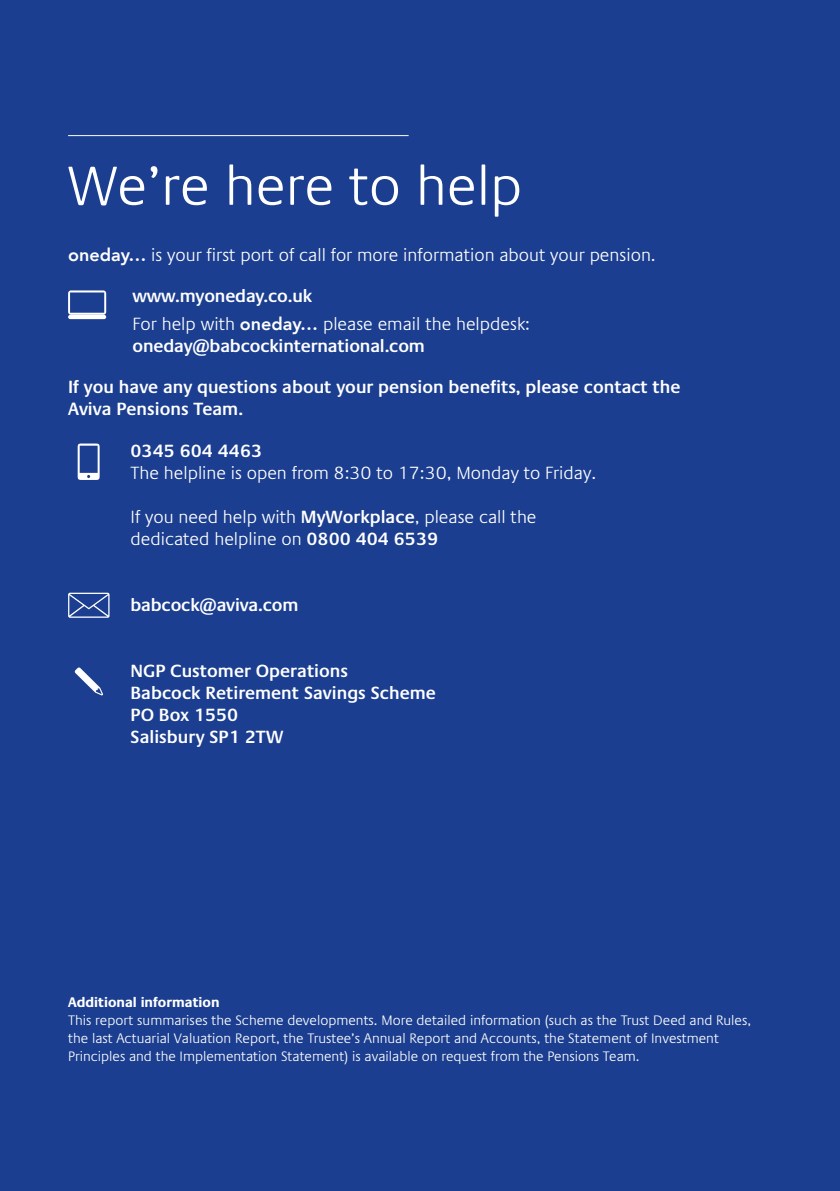
<style>
.page{position:relative;width:840px;height:1191px;background:#fff}
.page>*{position:absolute;margin:0;border:0;box-sizing:border-box;transform-origin:0 0}
.t1{font:300 56px "Praxis LT Pro";color:#fff}
.t2{font:300 18px/22px "Praxis LT Pro";color:#fff}
.t3{font:600 18px/22px "Praxis LT Pro";color:#fff}
.t4{font:300 14px/18px "Praxis LT Pro";color:#fff}
.t5{font:700 14px "Praxis LT Pro";color:#fff}
.s1{font-family:"Avenir";font-weight:800}
.s2{font-weight:600}
</style>
<div class="page">
<div style="left:0;top:0;width:839px;height:1191px;background:#1b3e90"></div>
<svg style="left:78px;top:443px;width:22px;height:37px"></svg>
<svg style="left:75px;top:667px;width:28px;height:28px"></svg>
<svg style="left:68px;top:592px;width:41px;height:26px"></svg>
<hr style="left:68px;top:135px;width:340px;height:1px;background:#fff">
<svg style="left:68px;top:290px;width:38px;height:25px"></svg>
<hr style="left:68px;top:315px;width:38px;height:4px;background:#fff;border-radius:2px">
<h1 class="t1" style="left:68px;top:154px;width:455px">We’re here to help</h1>
<p class="t2" style="left:68px;top:244px;width:589px"><span class="s1">oneday…</span> is your first port of call for more information about your pension.</p>
<p class="t2" style="left:132px;top:282px;width:399px;line-height:27.6px"><span class="s2">www.myoneday.co.uk<br></span>For help with <span class="s1">oneday…</span> please email the helpdesk:</p>
<p class="t3" style="left:132px;top:335px;width:294px">oneday@babcockinternational.com</p>
<p class="t3" style="left:68px;top:376px;width:613px">If you have any questions about your pension benefits, please contact the<br>Aviva Pensions Team.</p>
<p class="t3" style="left:130px;top:440px;width:133px">0345 604 4463</p>
<p class="t2" style="left:130px;top:462px;width:467px">The helpline is open from 8:30 to 17:30, Monday to Friday.</p>
<p class="t2" style="left:130px;top:506px;width:407px">If you need help with <span class="s2">MyWorkplace</span>, please call the dedicated helpline on <span class="s2">0800 404 6539</span></p>
<p class="t3" style="left:130px;top:594px;width:169px">babcock@aviva.com</p>
<p class="t3" style="left:130px;top:660px;width:307px">NGP Customer Operations<br>Babcock Retirement Savings Scheme<br>PO Box 1550<br>Salisbury SP1 2TW</p>
<p class="t5" style="left:68px;top:993px;width:153px">Additional information</p>
<p class="t4" style="left:68px;top:1011px;width:684px">This report summarises the Scheme developments. More detailed information (such as the Trust Deed and Rules, the last Actuarial Valuation Report, the Trustee’s Annual Report and Accounts, the Statement of Investment<br>Principles and the Implementation Statement) is available on request from the Pensions Team.</p>
</div>
